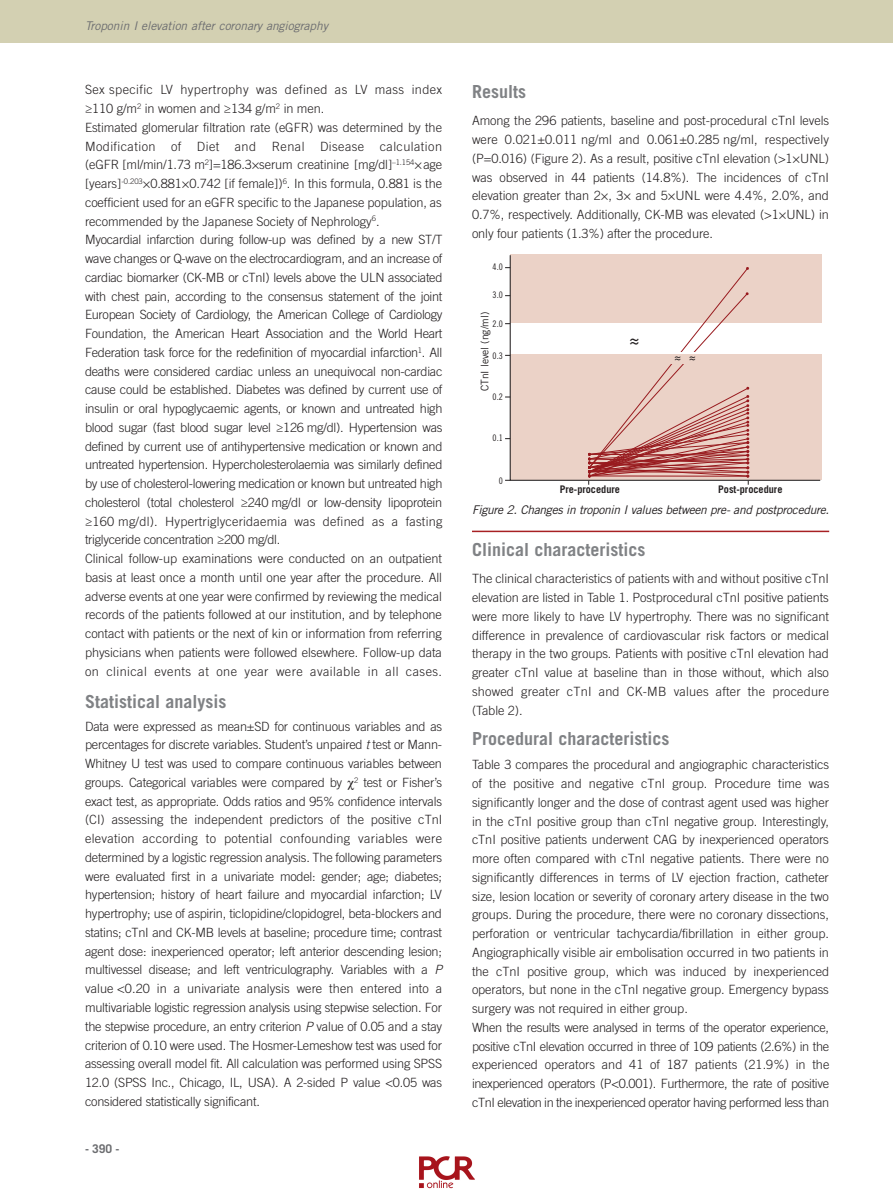
<style>
.page{position:relative;width:893px;height:1191px;background:#fff}
.page>*{position:absolute;margin:0;border:0;box-sizing:border-box;transform-origin:0 0}
.t1{font:700 18.45px "Trade Gothic LT Std";color:#231f20}
.t2{font:700 18px "Trade Gothic LT Std";color:#808285}
.t3{font:300 12.75px/18.8px "Trade Gothic LT Std";letter-spacing:-.005em;color:#231f20;text-align:justify}
.t4{font:700 12.3px "Trade Gothic LT Std";color:#231f20}
.t5{font:italic 12px "Trade Gothic LT Std";letter-spacing:-.025em;color:#231f20}
.t6{font:italic 12px "Trade Gothic LT Std";letter-spacing:-.005em;color:#6c6d70}
.t7{font:700 12px "Trade Gothic LT Std";color:#6c6d70}
.t8{font:700 10.5px "Trade Gothic LT Std";color:#231f20}
.t9{font:10.5px "Trade Gothic LT Std";color:#231f20}
.t10{font:9px "Trade Gothic LT Std Cn 18";color:#231f20}
.s1{font-style:italic}
</style>
<div class="page">
<div style="left:0;top:0;width:893px;height:43px;background:#d3d0b2"></div>
<div style="left:509px;top:254px;width:312px;height:227px;background:#ebd2c7"></div>
<hr style="left:472px;top:530px;width:357px;height:2px;background:#a72023">
<img style="left:419px;top:1156px;width:56px;height:33px">
<svg style="left:472px;top:267px;width:339px;height:266px"></svg>
<p class="t6" style="left:85px;top:21px;width:245px">Troponin I elevation after coronary angiography</p>
<p class="t3" style="left:85px;top:81px;width:359px;text-align:left">Sex specific LV hypertrophy was defined as LV mass index ≥110 g/m<sup>2</sup> in women and ≥134 g/m<sup>2</sup> in men.<br>Estimated glomerular filtration rate (eGFR) was determined by the Modification of Diet and Renal Disease calculation (eGFR [ml/min/1.73 m<sup>2</sup>]=186.3×serum creatinine [mg/dl]<sup>–1.154</sup>×age [years]<sup>-0.203</sup>×0.881×0.742 [if female])<sup>6</sup>. In this formula, 0.881 is the coefficient used for an eGFR specific to the Japanese population, as recommended by the Japanese Society of Nephrology<sup>6</sup>.<br>Myocardial infarction during follow-up was defined by a new ST/T wave changes or Q-wave on the electrocardiogram, and an increase of cardiac biomarker (CK-MB or cTnI) levels above the ULN associated with chest pain, according to the consensus statement of the joint European Society of Cardiology, the American College of Cardiology Foundation, the American Heart Association and the World Heart Federation task force for the redefinition of myocardial infarction<sup>1</sup>. All deaths were considered cardiac unless an unequivocal non-cardiac cause could be established. Diabetes was defined by current use of insulin or oral hypoglycaemic agents, or known and untreated high blood sugar (fast blood sugar level ≥126 mg/dl). Hypertension was defined by current use of antihypertensive medication or known and untreated hypertension. Hypercholesterolaemia was similarly defined by use of cholesterol-lowering medication or known but untreated high cholesterol (total cholesterol ≥240 mg/dl or low-density lipoprotein ≥160 mg/dl). Hypertriglyceridaemia was defined as a fasting triglyceride concentration ≥200 mg/dl.<br>Clinical follow-up examinations were conducted on an outpatient basis at least once a month until one year after the procedure. All adverse events at one year were confirmed by reviewing the medical records of the patients followed at our institution, and by telephone contact with patients or the next of kin or information from referring physicians when patients were followed elsewhere. Follow-up data on clinical events at one year were available in all cases.</p>
<h2 class="t2" style="left:85px;top:694px;width:143px">Statistical analysis</h2>
<p class="t3" style="left:85px;top:718px;width:359px">Data were expressed as mean±SD for continuous variables and as percentages for discrete variables. Student’s unpaired <span class="s1">t</span> test or Mann-Whitney U test was used to compare continuous variables between groups. Categorical variables were compared by <sup>2</sup> test or Fisher’s exact test, as appropriate. Odds ratios and 95% confidence intervals (CI) assessing the independent predictors of the positive cTnI elevation according to potential confounding variables were determined by a logistic regression analysis. The following parameters were evaluated first in a univariate model: gender; age; diabetes; hypertension; history of heart failure and myocardial infarction; LV hypertrophy; use of aspirin, ticlopidine/clopidogrel, beta-blockers and statins; cTnI and CK-MB levels at baseline; procedure time; contrast agent dose: inexperienced operator; left anterior descending lesion; multivessel disease; and left ventriculography. Variables with a <span class="s1">P </span>value &lt;0.20 in a univariate analysis were then entered into a multivariable logistic regression analysis using stepwise selection. For the stepwise procedure, an entry criterion <span class="s1">P</span> value of 0.05 and a stay criterion of 0.10 were used. The Hosmer-Lemeshow test was used for assessing overall model fit. All calculation was performed using SPSS 12.0 (SPSS Inc., Chicago, IL, USA). A 2-sided P value &lt;0.05 was considered statistically significant.</p>
<p class="t7" style="left:85px;top:1143px;width:36px">- 390 -</p>
<h2 class="t2" style="left:472px;top:84px;width:55px">Results</h2>
<p class="t3" style="left:472px;top:112px;width:359px">Among the 296 patients, baseline and post-procedural cTnI levels were 0.021±0.011 ng/ml and 0.061±0.285 ng/ml, respectively (P=0.016) (Figure 2). As a result, positive cTnI elevation (&gt;1×UNL) was observed in 44 patients (14.8%). The incidences of cTnI elevation greater than 2×, 3× and 5×UNL were 4.4%, 2.0%, and 0.7%, respectively. Additionally, CK-MB was elevated (&gt;1×UNL) in only four patients (1.3%) after the procedure.</p>
<p class="t10" style="left:493px;top:262px;width:12px">4.0</p>
<p class="t10" style="left:493px;top:289px;width:12px">3.0</p>
<p class="t10" style="left:493px;top:318px;width:12px">2.0</p>
<p class="t10" style="left:493px;top:350px;width:12px">0.3</p>
<p class="t10" style="left:493px;top:391px;width:12px">0.2</p>
<p class="t10" style="left:493px;top:433px;width:12px">0.1</p>
<p class="t10" style="left:499px;top:475px;width:6px">0</p>
<p class="t5" style="left:472px;top:505px;width:359px">Figure 2. Changes in troponin I values between pre- and postprocedure.</p>
<h2 class="t2" style="left:472px;top:542px;width:175px">Clinical characteristics</h2>
<p class="t3" style="left:472px;top:570px;width:359px">The clinical characteristics of patients with and without positive cTnI elevation are listed in Table 1. Postprocedural cTnI positive patients were more likely to have LV hypertrophy. There was no significant difference in prevalence of cardiovascular risk factors or medical therapy in the two groups. Patients with positive cTnI elevation had greater cTnI value at baseline than in those without, which also showed greater cTnI and CK-MB values after the procedure (Table 2).</p>
<h2 class="t2" style="left:472px;top:731px;width:199px">Procedural characteristics</h2>
<p class="t3" style="left:472px;top:756px;width:359px;text-align:left">Table 3 compares the procedural and angiographic characteristics of the positive and negative cTnI group. Procedure time was significantly longer and the dose of contrast agent used was higher in the cTnI positive group than cTnI negative group. Interestingly, cTnI positive patients underwent CAG by inexperienced operators more often compared with cTnI negative patients. There were no significantly differences in terms of LV ejection fraction, catheter size, lesion location or severity of coronary artery disease in the two groups. During the procedure, there were no coronary dissections, perforation or ventricular tachycardia/fibrillation in either group.<br>Angiographically visible air embolisation occurred in two patients in the cTnI positive group, which was induced by inexperienced operators, but none in the cTnI negative group. Emergency bypass surgery was not required in either group.<br>When the results were analysed in terms of the operator experience, positive cTnI elevation occurred in three of 109 patients (2.6%) in the experienced operators and 41 of 187 patients (21.9%) in the inexperienced operators (P&lt;0.001). Furthermore, the rate of positive cTnI elevation in the inexperienced operator having performed less than</p>
<p class="t9" style="left:481px;top:391px;width:81px;rotate:-90deg">CTnI level (ng/ml)</p>
<h1 class="t1" style="left:629px;top:333px;width:11px">≈</h1>
<p class="t4" style="left:674px;top:353px;width:23px">≈ ≈</p>
<p class="t8" style="left:718px;top:485px;width:66px">Post-procedure</p>
<p class="t8" style="left:560px;top:485px;width:62px">Pre-procedure</p>
</div>
